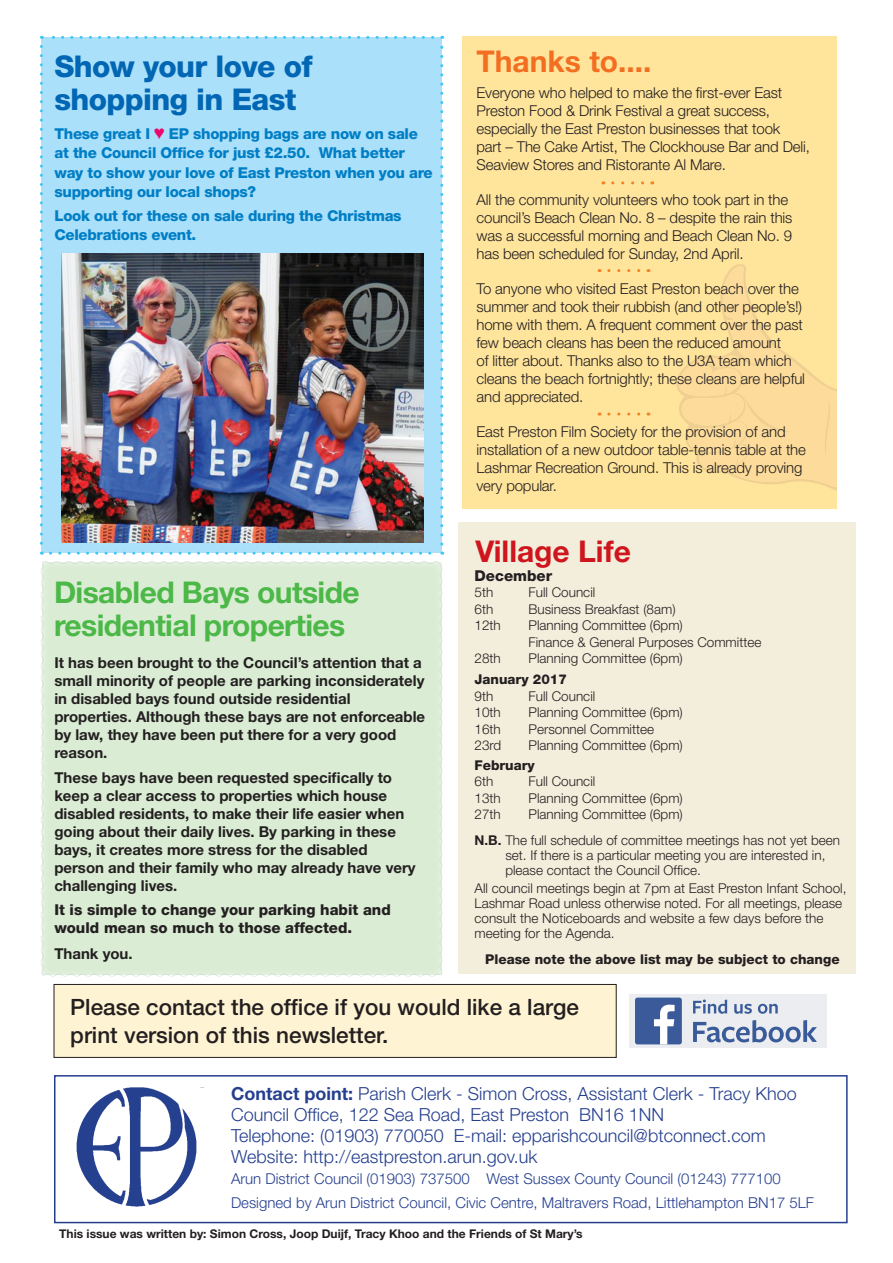
<style>
.page{position:relative;width:893px;height:1263px;background:#fff}
.page>*{position:absolute;margin:0;border:0;box-sizing:border-box;transform-origin:0 0}
.t1{font:700 30px/33px "Helvetica Neue";letter-spacing:-.02em;color:#4cb848}
.t2{font:800 30px/33px "Helvetica Neue";letter-spacing:-.02em;color:#0166b3}
.t3{font:700 30px "Helvetica Neue";color:#f36e21}
.t4{font:700 30px "Helvetica Neue";color:#cf151d}
.t5{font:500 22.5px/28.5px "Helvetica Neue";color:#231f20}
.t6{font:300 18px/21px "Helvetica Neue";color:#253f8e}
.t7{font:300 15px/18px "Helvetica Neue";letter-spacing:-.01em;color:#231f20}
.t8{font:700 15px/18px "Helvetica Neue";color:#231f20}
.t9{font:800 15px/19.5px "Helvetica Neue";letter-spacing:-.02em;color:#007ec5}
.t10{font:300 15px/24px "Helvetica Neue";color:#253f8e}
.t11{font:800 15px/18px "Helvetica Neue";color:#231f20}
.t12{font:300 13.5px/15px "Helvetica Neue";color:#231f20}
.t13{font:800 13.5px "Helvetica Neue";color:#231f20}
.t14{font:700 12px "Helvetica Neue";color:#231f20}
.t15{font:4.65px "Helvetica";letter-spacing:.005em;color:#323333}
.s1{color:#ec096d}
.s2{font-weight:700}
</style>
<div class="page">
<div style="left:54px;top:984px;width:562px;height:73px;background:#fef3d2"></div>
<div style="left:54px;top:984px;width:563px;height:74px;border:1px solid #231f20"></div>
<div style="left:54px;top:1075px;width:794px;height:148px;border:2px solid #253f8e"></div>
<img style="left:76px;top:1087px;width:128px;height:120px">
<div style="left:629px;top:994px;width:197px;height:54px;background:#ebedf0"></div>
<svg style="left:693px;top:999px;width:34px;height:15px"></svg>
<svg style="left:734px;top:1004px;width:18px;height:10px"></svg>
<svg style="left:758px;top:1004px;width:20px;height:10px"></svg>
<svg style="left:693px;top:1020px;width:124px;height:22px"></svg>
<div style="left:635px;top:997px;width:47px;height:47px;background:#3b5a9a;border-radius:3px"></div>
<svg style="left:654px;top:1005px;width:21px;height:39px"></svg>
<div style="left:39px;top:558px;width:405px;height:419px;background:#daecd4"></div>
<div style="left:41px;top:37px;width:401px;height:516px;background:#aae0f9"></div>
<svg style="left:40px;top:46px;width:3px;height:509px"></svg>
<svg style="left:50px;top:552px;width:393px;height:3px"></svg>
<svg style="left:440px;top:36px;width:3px;height:508px"></svg>
<svg style="left:41px;top:36px;width:392px;height:3px"></svg>
<img style="left:62px;top:253px;width:361px;height:290px">
<div style="left:458px;top:523px;width:398px;height:451px;background:#f3eedc"></div>
<div style="left:462px;top:36px;width:375px;height:472px;background:#ffe49c"></div>
<svg style="left:613px;top:181px;width:40px;height:3px"></svg>
<svg style="left:609px;top:264px;width:228px;height:227px"></svg>
<h1 class="t2" style="left:54px;top:50px;width:260px">Show your love of shopping in East</h1>
<p class="t9" style="left:55px;top:123px;width:380px">These great I <span class="s1">♥</span> EP shopping bags are now on sale at the Council Office for just £2.50. What better way to show your love of East Preston when you are supporting our local shops?</p>
<p class="t9" style="left:55px;top:206px;width:349px">Look out for these on sale during the Christmas<br>Celebrations event.</p>
<h1 class="t1" style="left:54px;top:575px;width:307px">Disabled Bays outside residential properties</h1>
<p class="t8" style="left:54px;top:654px;width:372px">It has been brought to the Council’s attention that a small minority of people are parking inconsiderately in disabled bays found outside residential properties. Although these bays are not enforceable by law, they have been put there for a very good reason.</p>
<p class="t8" style="left:54px;top:768px;width:363px">These bays have been requested specifically to keep a clear access to properties which house disabled residents, to make their life easier when going about their daily lives. By parking in these bays, it creates more stress for the disabled person and their family who may already have very challenging lives.</p>
<p class="t11" style="left:54px;top:901px;width:338px">It is simple to change your parking habit and would mean so much to those affected.</p>
<p class="t8" style="left:54px;top:944px;width:80px">Thank you.</p>
<h1 class="t3" style="left:476px;top:43px;width:177px">Thanks to....</h1>
<p class="t7" style="left:476px;top:84px;width:335px">Everyone who helped to make the first-ever East Preston Food &amp; Drink Festival a great success, especially the East Preston businesses that took<br>part – The Cake Artist, The Clockhouse Bar and Deli, Seaview Stores and Ristorante Al Mare.</p>
<p class="t7" style="left:476px;top:191px;width:317px">All the community volunteers who took part in the council’s Beach Clean No. 8 – despite the rain this was a successful morning and Beach Clean No. 9 has been scheduled for Sunday, 2nd April.</p>
<p class="t7" style="left:476px;top:280px;width:330px">To anyone who visited East Preston beach over the summer and took their rubbish (and other people’s!) home with them. A frequent comment over the past few beach cleans has been the reduced amount<br>of litter about. Thanks also to the U3A team which cleans the beach fortnightly; these cleans are helpful and appreciated.</p>
<p class="t7" style="left:476px;top:423px;width:331px">East Preston Film Society for the provision of and installation of a new outdoor table-tennis table at the Lashmar Recreation Ground. This is already proving very popular.</p>
<h1 class="t4" style="left:475px;top:532px;width:157px">Village Life</h1>
<p class="t11" style="left:475px;top:566px;width:79px">December</p>
<p class="t12" style="left:475px;top:585px;width:20px">5th</p>
<p class="t12" style="left:529px;top:585px;width:68px">Full Council</p>
<p class="t12" style="left:475px;top:601px;width:20px">6th</p>
<p class="t12" style="left:529px;top:601px;width:149px">Business Breakfast (8am)</p>
<p class="t12" style="left:475px;top:618px;width:28px">12th</p>
<p class="t12" style="left:529px;top:617px;width:234px;line-height:16.5px">Planning Committee (6pm)<br>Finance &amp; General Purposes Committee</p>
<p class="t12" style="left:475px;top:651px;width:28px">28th</p>
<p class="t12" style="left:529px;top:651px;width:156px">Planning Committee (6pm)</p>
<p class="t13" style="left:475px;top:671px;width:94px">January 2017</p>
<p class="t12" style="left:475px;top:688px;width:20px">9th</p>
<p class="t12" style="left:529px;top:688px;width:68px">Full Council</p>
<p class="t12" style="left:475px;top:705px;width:28px">10th</p>
<p class="t12" style="left:529px;top:705px;width:156px">Planning Committee (6pm)</p>
<p class="t12" style="left:475px;top:721px;width:28px">16th</p>
<p class="t12" style="left:529px;top:721px;width:127px">Personnel Committee</p>
<p class="t12" style="left:475px;top:738px;width:28px">23rd</p>
<p class="t12" style="left:529px;top:738px;width:156px">Planning Committee (6pm)</p>
<p class="t13" style="left:475px;top:757px;width:62px">February</p>
<p class="t12" style="left:475px;top:774px;width:20px">6th</p>
<p class="t12" style="left:529px;top:774px;width:68px">Full Council</p>
<p class="t12" style="left:475px;top:790px;width:28px">13th</p>
<p class="t12" style="left:529px;top:790px;width:156px">Planning Committee (6pm)</p>
<p class="t12" style="left:475px;top:807px;width:28px">27th</p>
<p class="t12" style="left:475px;top:801px;width:367px;line-height:26.1px;text-indent:54px">Planning Committee (6pm)<br><span class="s2">N.B.</span> The full schedule of committee meetings has not yet been</p>
<p class="t12" style="left:505px;top:848px;width:322px">set. If there is a particular meeting you are interested in, please contact the Council Office.</p>
<p class="t12" style="left:475px;top:880px;width:373px">All council meetings begin at 7pm at East Preston Infant School, Lashmar Road unless otherwise noted. For all meetings, please consult the Noticeboards and website a few days before the meeting for the Agenda.</p>
<p class="t13" style="left:485px;top:951px;width:356px">Please note the above list may be subject to change</p>
<p class="t15" style="left:619px;top:914px;width:61px">Find us on Facebook Badge</p>
<p class="t15" style="left:807px;top:914px;width:28px">CMYK / .eps</p>
<h2 class="t5" style="left:70px;top:992px;width:510px">Please contact the office if you would like a large print version of this newsletter.</h2>
<p class="t6" style="left:231px;top:1083px;width:567px"><span class="s2">Contact point:</span> Parish Clerk - Simon Cross, Assistant Clerk - Tracy Khoo Council Office, 122 Sea Road, East Preston BN16 1NN<br>Telephone: (01903) 770050 E-mail: epparishcouncil@btconnect.com Website: http://eastpreston.arun.gov.uk</p>
<p class="t10" style="left:231px;top:1167px;width:584px">Arun District Council (01903) 737500 West Sussex County Council (01243) 777100<br>Designed by Arun District Council, Civic Centre, Maltravers Road, Littlehampton BN17 5LF</p>
<p class="t14" style="left:59px;top:1226px;width:525px">This issue was written by: Simon Cross, Joop Duijf, Tracy Khoo and the Friends of St Mary’s</p>
</div>
